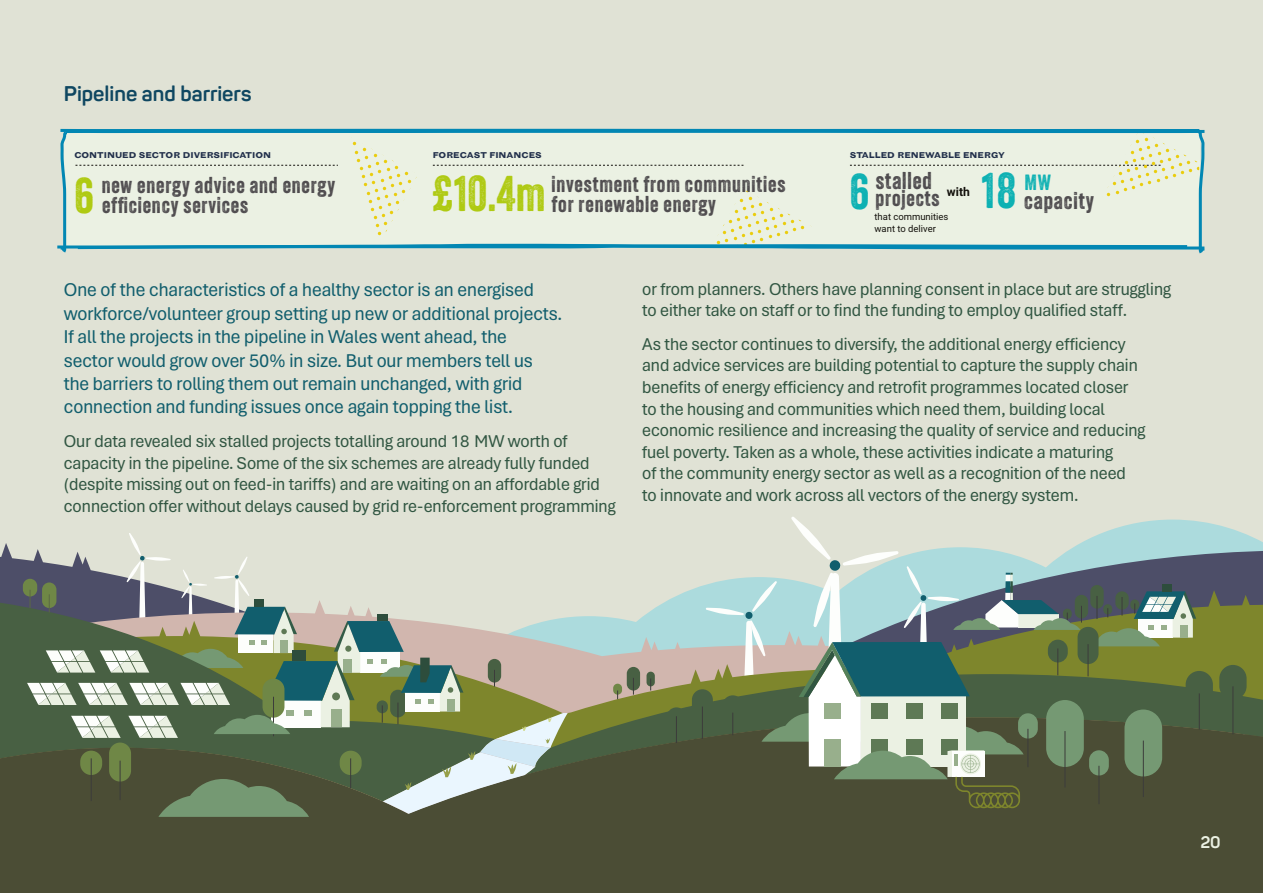
<style>
.page{position:relative;width:1263px;height:893px;background:#e0e2d5}
.page>*{position:absolute;margin:0;border:0;box-sizing:border-box;transform-origin:0 0}
.t1{font:48.6px "Veneer";color:#0db1b3}
.t2{font:23.55px "Veneer";letter-spacing:.035em;color:#4e4b4e}
.t3{font:22.35px/19px "Veneer";letter-spacing:.035em;color:#4e4b4e}
.t4{font:21.3px "Veneer";color:#0db1b3}
.t5{font:700 21px "Panton";color:#0f4761}
.t6{font:19.5px/23.4px "Aptos Display";color:#115e6d}
.t7{font:18px/21.6px "Aptos Display";color:#315642}
.t8{font:700 16.5px "Panton";color:#ebf1e3}
.t9{font:700 12.15px "Roboto";color:#13110c}
.t10{font:9.45px/11.4px "Roboto";color:#13110c}
.t11{font:700 expanded 8.55px "Grotesque MT Std";color:#22304b}
.s1{font-size:48.6px;color:#afca12}
</style>
<div class="page">
<svg style="left:57px;top:128px;width:1148px;height:126px"></svg>
<svg style="left:0;top:543px;width:1263px;height:57px"></svg>
<svg style="left:568px;top:590px;width:695px;height:84px"></svg>
<div style="left:0;top:600px;width:27px;height:117px;background:#486043"></div>
<svg style="left:568px;top:674px;width:695px;height:43px;background:#939161"></svg>
<div style="left:0;top:717px;width:1263px;height:176px;background:#4b4d35"></div>
<div style="left:23px;top:579px;width:14px;height:17px;background:#6f8746;border-radius:7px"></div>
<div style="left:692px;top:689px;width:21px;height:37px;background:#486043;border-radius:10px"></div>
<hr style="left:702px;top:706px;width:1px;height:33px;background:#3c3c3b">
<div style="left:1185px;top:671px;width:28px;height:48px;background:#486043;border-radius:14px"></div>
<hr style="left:1199px;top:693px;width:1px;height:37px;background:#3c3c3b">
<div style="left:1219px;top:665px;width:27px;height:35px;background:#486043;border-radius:14px"></div>
<hr style="left:1233px;top:686px;width:1px;height:48px;background:#3c3c3b">
<div style="left:666px;top:707px;width:20px;height:23px;background:#486043;border-radius:10px"></div>
<svg style="left:676px;top:716px;width:1px;height:27px"></svg>
<div style="left:613px;top:684px;width:9px;height:11px;background:#6f8746;border-radius:4px"></div>
<div style="left:627px;top:667px;width:13px;height:23px;background:#486043;border-radius:7px"></div>
<svg style="left:633px;top:678px;width:1px;height:17px"></svg>
<div style="left:646px;top:672px;width:9px;height:14px;background:#486043;border-radius:4px"></div>
<svg style="left:650px;top:678px;width:1px;height:12px"></svg>
<svg style="left:706px;top:517px;width:490px;height:291px"></svg>
<svg style="left:27px;top:533px;width:541px;height:284px"></svg>
<p class="t5" style="left:64px;top:81px;width:189px">Pipeline and barriers</p>
<p class="t11" style="left:74px;top:150px;width:198px">CONTINUED SECTOR DIVERSIFICATION</p>
<p class="t11" style="left:433px;top:150px;width:111px">FORECAST FINANCES</p>
<p class="t11" style="left:850px;top:150px;width:157px">STALLED RENEWABLE ENERGY</p>
<h1 class="t1" style="left:850px;top:162px;width:21px">6</h1>
<h2 class="t2" style="left:876px;top:166px;width:58px">stalled</h2>
<p class="t3" style="left:102px;top:176px;width:234px;text-indent:-28px"><span class="s1">6</span> new energy advice and energy efficiency services</p>
<h1 class="t1" style="left:982px;top:161px;width:35px">18</h1>
<p class="t4" style="left:1024px;top:169px;width:28px">MW</p>
<p class="t3" style="left:552px;top:175px;width:235px;text-indent:-120px"><span class="s1">£10.4m</span> investment from communities for renewable energy</p>
<p class="t9" style="left:947px;top:185px;width:24px">with</p>
<p class="t3" style="left:875px;top:189px;width:65px">projects</p>
<h2 class="t2" style="left:1024px;top:186px;width:71px">capacity</h2>
<p class="t10" style="left:874px;top:212px;width:75px">that communities want to deliver</p>
<p class="t6" style="left:64px;top:278px;width:500px">One of the characteristics of a healthy sector is an energised workforce/volunteer group setting up new or additional projects.<br>If all the projects in the pipeline in Wales went ahead, the<br>sector would grow over 50% in size. But our members tell us the barriers to rolling them out remain unchanged, with grid connection and funding issues once again topping the list.</p>
<p class="t7" style="left:64px;top:430px;width:553px">Our data revealed six stalled projects totalling around 18 MW worth of capacity in the pipeline. Some of the six schemes are already fully funded (despite missing out on feed-in tariffs) and are waiting on an affordable grid connection offer without delays caused by grid re-enforcement programming</p>
<p class="t7" style="left:642px;top:277px;width:530px">or from planners. Others have planning consent in place but are struggling to either take on staff or to find the funding to employ qualified staff.</p>
<p class="t7" style="left:642px;top:332px;width:505px">As the sector continues to diversify, the additional energy efficiency and advice services are building potential to capture the supply chain benefits of energy efficiency and retrofit programmes located closer to the housing and communities which need them, building local economic resilience and increasing the quality of service and reducing fuel poverty. Taken as a whole, these activities indicate a maturing<br>of the community energy sector as well as a recognition of the need<br>to innovate and work across all vectors of the energy system.</p>
<p class="t8" style="left:1200px;top:832px;width:22px">20</p>
</div>
